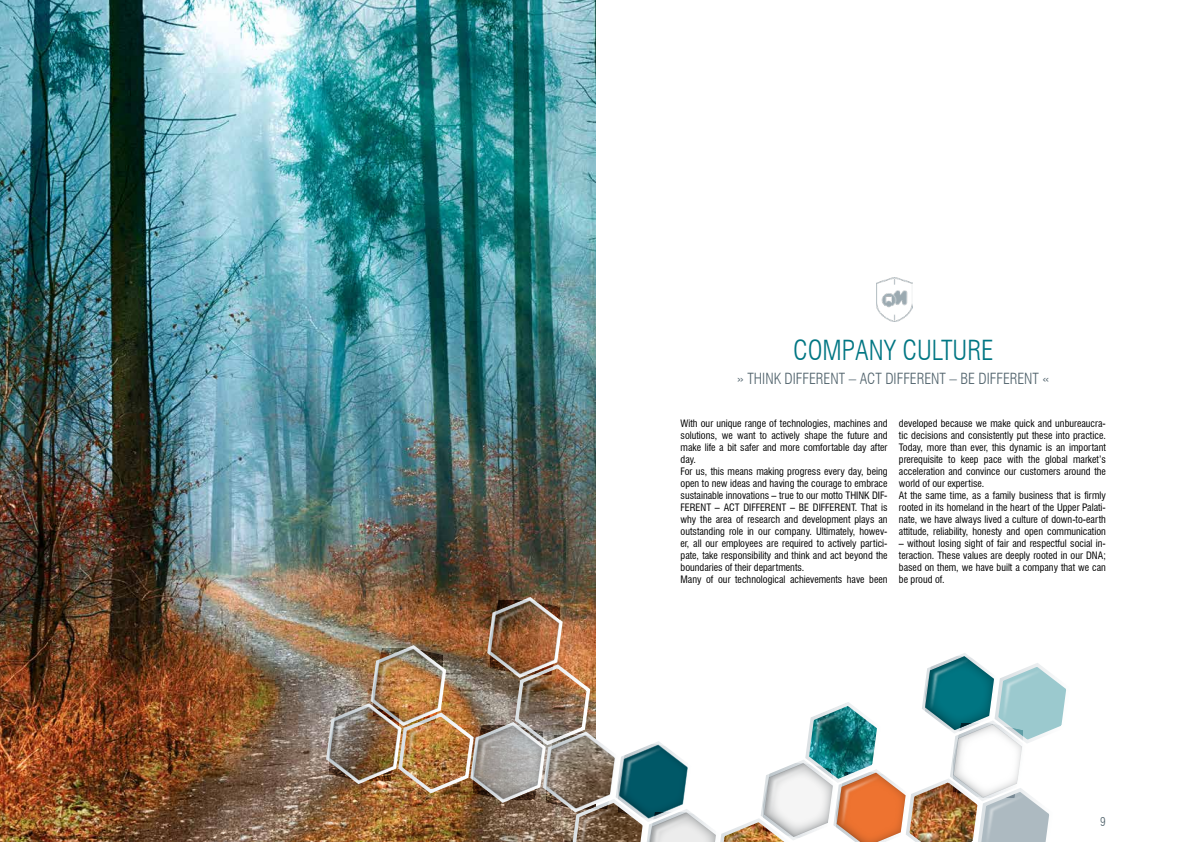
<style>
.page{position:relative;width:1191px;height:842px;background:#fff}
.page>*{position:absolute;margin:0;border:0;box-sizing:border-box;transform-origin:0 0}
.t1{font:300 condensed 27px "Swiss 721 BT";color:#007683}
.t2{font:300 condensed 15px "Swiss 721 BT";color:#52646d}
.t3{font:300 condensed 12px "Swiss 721 BT";color:#52646d}
.t4{font:condensed 10px/12px "Swiss 721 BT";color:#000}
</style>
<div class="page">
<img style="left:0;top:0;width:595px;height:842px">
<img style="left:876px;top:277px;width:36px;height:44px">
<img style="left:293px;top:667px;width:31px;height:135px">
<img style="left:324px;top:595px;width:742px;height:247px">
<img style="left:454px;top:561px;width:115px;height:134px">
<h1 class="t1" style="left:793px;top:334px;width:202px">COMPANY CULTURE</h1>
<h2 class="t2" style="left:737px;top:369px;width:313px">» THINK DIFFERENT – ACT DIFFERENT – BE DIFFERENT «</h2>
<p class="t4" style="left:680px;top:417px;width:208px">With our unique range of technologies, machines and solutions, we want to actively shape the future and make life a bit safer and more comfortable day after day.<br>For us, this means making progress every day, being open to new ideas and having the courage to embrace sustainable innovations – true to our motto THINK DIF-FERENT – ACT DIFFERENT – BE DIFFERENT. That is why the area of research and development plays an outstanding role in our company. Ultimately, howev&shy;er, all our employees are required to actively partici&shy;pate, take responsibility and think and act beyond the boundaries of their departments.<br>Many of our technological achievements have been</p>
<p class="t4" style="left:899px;top:417px;width:208px">developed because we make quick and unbureaucra&shy;tic decisions and consistently put these into practice.<br>Today, more than ever, this dynamic is an important prerequisite to keep pace with the global market’s acceleration and convince our customers around the world of our expertise.<br>At the same time, as a family business that is firmly rooted in its homeland in the heart of the Upper Palati&shy;nate, we have always lived a culture of down-to-earth attitude, reliability, honesty and open communication</p>
<p class="t4" style="left:899px;top:537px;width:208px;text-align:justify">– without losing sight of fair and respectful social in&shy;teraction. These values are deeply rooted in our DNA; based on them, we have built a company that we can be proud of.</p>
<p class="t3" style="left:1100px;top:814px;width:7px">9</p>
</div>
